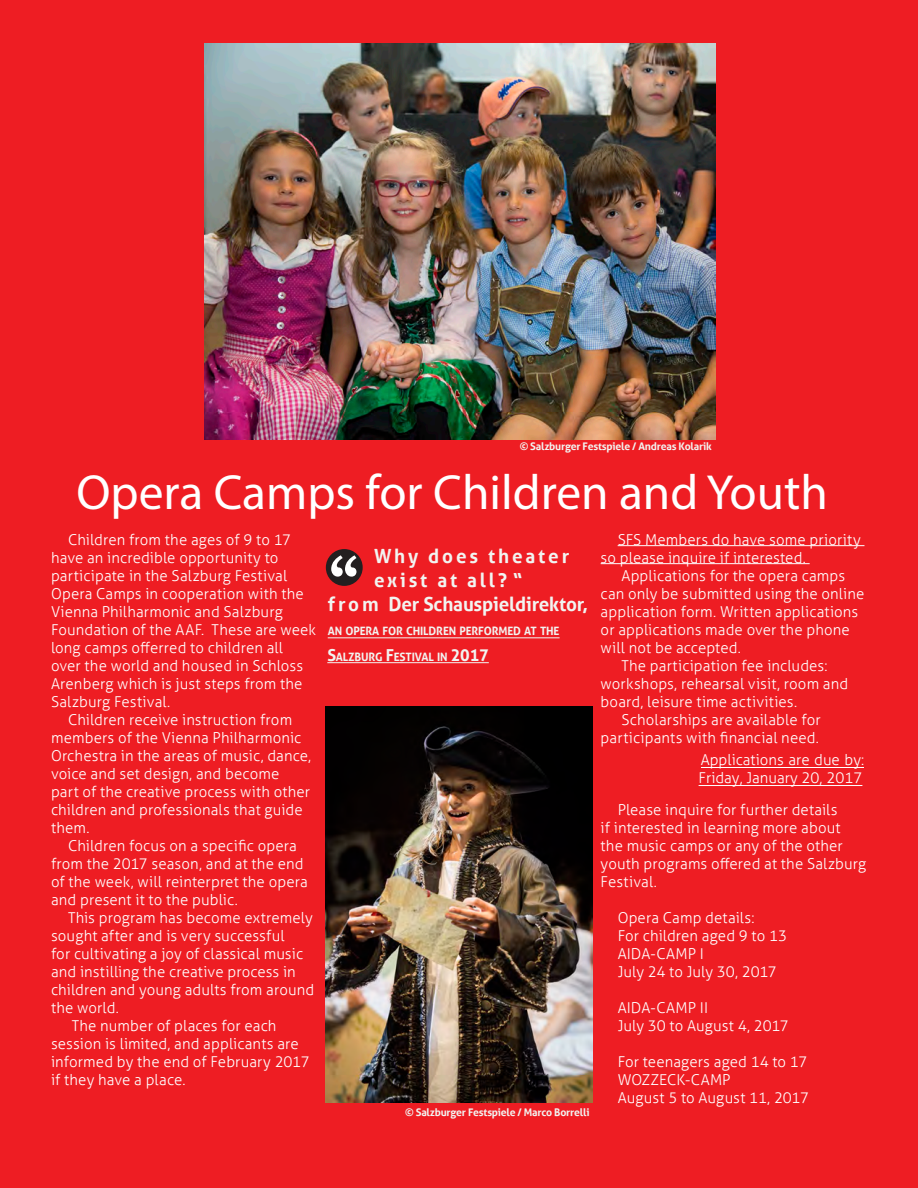
<style>
.page{position:relative;width:918px;height:1188px;background:#ee1d23}
.page>*{position:absolute;margin:0;border:0;box-sizing:border-box;transform-origin:0 0}
.t1{font:49.5px "Myriad Pro";color:#fff}
.t2{font:700 19.5px "Aller";letter-spacing:.15em;color:#f2f4f1}
.t3{font:700 19.5px "Aller";letter-spacing:-.01em;color:#f2f4f1}
.bodytext{font:300 15px/18px "Aller";letter-spacing:.005em;color:#fff}
.t4{font:700 11.55px "Aller";letter-spacing:-.015em;color:#f2f4f1}
.t5{font:700 10.5px "Aller";letter-spacing:-.02em;color:#f2f4f1}
.s1{font-size:16.5px}
</style>
<div class="page">
<img style="left:204px;top:43px;width:512px;height:396px">
<img style="left:326px;top:707px;width:266px;height:396px">
<hr style="left:327px;top:662px;width:162px;height:1px;background:#f2f4f1">
<div style="left:326px;top:549px;width:37px;height:37px;background:#231f20;border-radius:50%"></div>
<svg style="left:331px;top:555px;width:26px;height:22px"></svg>
<hr style="left:618px;top:545px;width:246px;height:1px;background:#fff">
<hr style="left:601px;top:563px;width:209px;height:1px;background:#fff">
<hr style="left:701px;top:767px;width:163px;height:1px;background:#fff">
<hr style="left:699px;top:785px;width:163px;height:1px;background:#fff">
<hr style="left:328px;top:637px;width:232px;height:1px;background:#f2f4f1">
<p class="t5" style="left:520px;top:440px;width:193px">© Salzburger Festspiele / Andreas Kolarik</p>
<p class="t1" style="left:77px;top:461px;width:753px">Opera Camps for Children and Youth</p>
<p class="bodytext" style="left:51px;top:530px;width:267px;text-indent:17px">Children from the ages of 9 to 17 have an incredible opportunity to participate in the Salzburg Festival Opera Camps in cooperation with the Vienna Philharmonic and Salzburg Foundation of the AAF. These are week long camps offerred to children all over the world and housed in Schloss Arenberg which is just steps from the Salzburg Festival.</p>
<p class="bodytext" style="left:51px;top:710px;width:262px;text-indent:17px">Children receive instruction from members of the Vienna Philharmonic<br>Orchestra in the areas of music, dance, voice and set design, and become<br>part of the creative process with other children and professionals that guide them.</p>
<p class="bodytext" style="left:51px;top:836px;width:258px;text-indent:17px">Children focus on a specific opera from the 2017 season, and at the end of the week, will reinterpret the opera and present it to the public.</p>
<p class="bodytext" style="left:51px;top:908px;width:265px;text-indent:17px">This program has become extremely sought after and is very successful<br>for cultivating a joy of classical music and instilling the creative process in children and young adults from around the world.</p>
<p class="bodytext" style="left:51px;top:1016px;width:260px;text-indent:21px">The number of places for each session is limited, and applicants are informed by the end of February 2017 if they have a place.</p>
<p class="bodytext" style="left:601px;top:530px;width:262px;text-indent:17px">SFS Members do have some priority so please inquire if interested.</p>
<p class="bodytext" style="left:601px;top:566px;width:265px;text-indent:21px">Applications for the opera camps can only be submitted using the online application form. Written applications or applications made over the phone will not be accepted.</p>
<p class="bodytext" style="left:601px;top:656px;width:249px;text-indent:21px">The participation fee includes: workshops, rehearsal visit, room and board, leisure time activities.</p>
<p class="bodytext" style="left:601px;top:710px;width:222px;text-align:right">Scholarships are available for participants with financial need.</p>
<p class="bodytext" style="left:699px;top:751px;width:167px">Applications are due by:<br>Friday, January 20, 2017</p>
<p class="bodytext" style="left:601px;top:800px;width:267px;text-indent:17px">Please inquire for further details<br>if interested in learning more about the music camps or any of the other youth programs offered at the Salzburg<br>Festival.</p>
<p class="bodytext" style="left:618px;top:908px;width:138px">Opera Camp details:</p>
<p class="bodytext" style="left:618px;top:926px;width:171px">For children aged 9 to 13</p>
<p class="bodytext" style="left:618px;top:944px;width:88px">AIDA-CAMP I</p>
<p class="bodytext" style="left:618px;top:962px;width:161px">July 24 to July 30, 2017</p>
<p class="bodytext" style="left:618px;top:998px;width:92px">AIDA-CAMP II</p>
<p class="bodytext" style="left:618px;top:1016px;width:173px">July 30 to August 4, 2017</p>
<p class="bodytext" style="left:618px;top:1052px;width:191px">For teenagers aged 14 to 17</p>
<p class="bodytext" style="left:618px;top:1070px;width:114px">WOZZECK-CAMP</p>
<p class="bodytext" style="left:618px;top:1088px;width:193px">August 5 to August 11, 2017</p>
<p class="t2" style="left:374px;top:544px;width:197px">Why does theater</p>
<p class="t2" style="left:374px;top:568px;width:150px">exist at all? “</p>
<p class="t3" style="left:328px;top:592px;width:262px">f ro m Der Schauspieldirektor,</p>
<p class="t4" style="left:328px;top:624px;width:233px">AN OPERA FOR CHILDREN PERFORMED AT THE</p>
<p class="t4" style="left:327px;top:650px;width:163px"><span class="s1">S</span>ALZBURG <span class="s1">F</span>ESTIVAL IN <span class="s1">2017</span></p>
<p class="t5" style="left:405px;top:1106px;width:186px">© Salzburger Festspiele / Marco Borrelli</p>
</div>
